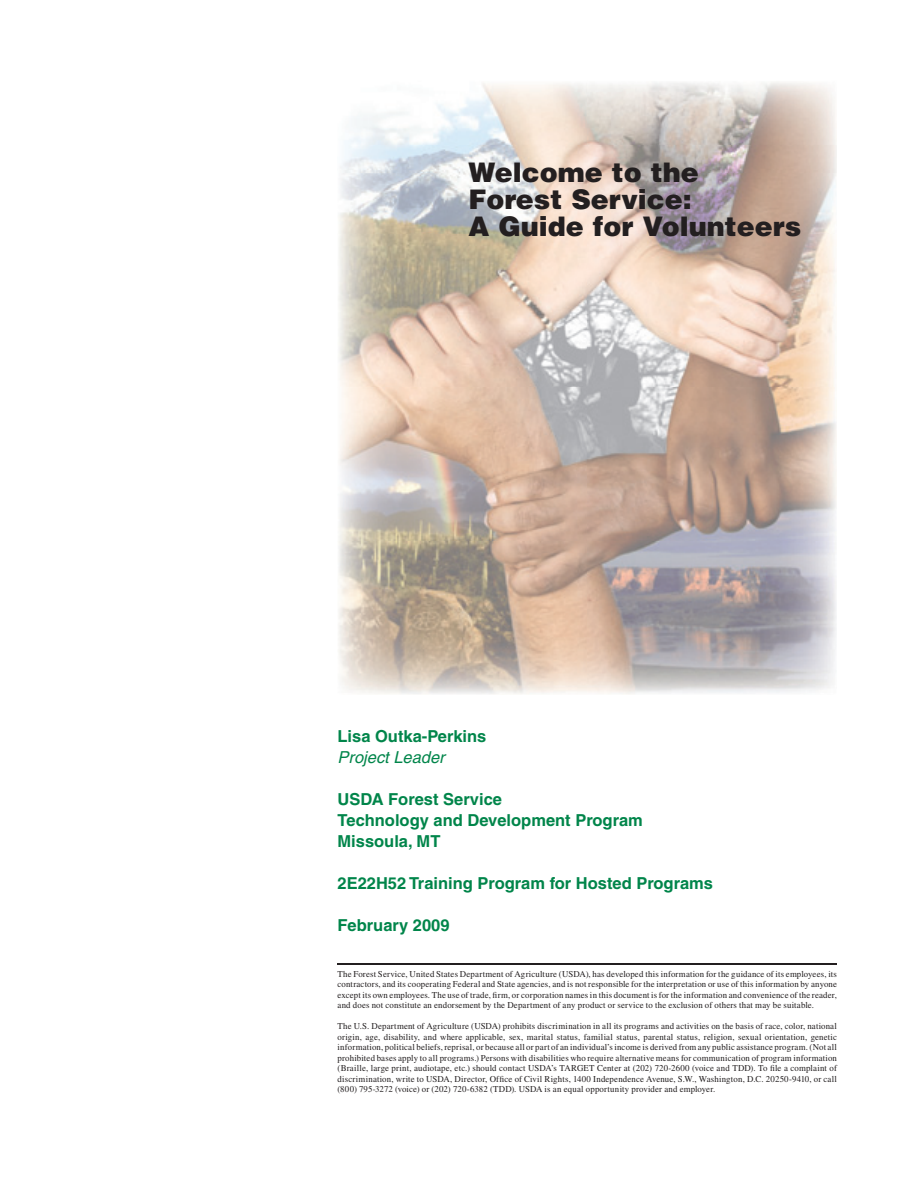
<style>
.page{position:relative;width:918px;height:1188px;background:#fff}
.page>*{position:absolute;margin:0;border:0;box-sizing:border-box;transform-origin:0 0}
.t1{font:900 27px/27px "Helvetica";color:#231f20}
.t2{font:700 16.5px/21px "Helvetica";color:#00854a}
.t3{font:italic 16.5px "Helvetica";color:#00854a}
.t4{font:9px/10.5px "Times LT Std";letter-spacing:.015em;color:#231f20;text-align:justify}
</style>
<div class="page">
<hr style="left:338px;top:963px;width:499px;height:2px;background:#231f20">
<img style="left:338px;top:82px;width:499px;height:612px">
<img style="left:338px;top:146px;width:499px;height:27px">
<h1 class="t1" style="left:468px;top:161px;width:335px">Welcome to the<br>Forest Service:<br>A Guide for Volunteers</h1>
<h2 class="t2" style="left:338px;top:727px;width:150px">Lisa Outka-Perkins</h2>
<h2 class="t3" style="left:338px;top:751px;width:112px">Project Leader</h2>
<h2 class="t2" style="left:338px;top:790px;width:307px">USDA Forest Service<br>Technology and Development Program<br>Missoula, MT</h2>
<h2 class="t2" style="left:338px;top:874px;width:377px">2E22H52 Training Program for Hosted Programs</h2>
<h2 class="t2" style="left:338px;top:916px;width:114px">February 2009</h2>
<p class="t4" style="left:338px;top:969px;width:501px">The Forest Service, United States Department of Agriculture (USDA), has developed this information for the guidance of its employees, its contractors, and its cooperating Federal and State agencies, and is not responsible for the interpretation or use of this information by anyone except its own employees. The use of trade, firm, or corporation names in this document is for the information and convenience of the reader, and does not constitute an endorsement by the Department of any product or service to the exclusion of others that may be suitable.</p>
<p class="t4" style="left:338px;top:1022px;width:501px">The U.S. Department of Agriculture (USDA) prohibits discrimination in all its programs and activities on the basis of race, color, national origin, age, disability, and where applicable, sex, marital status, familial status, parental status, religion, sexual orientation, genetic information, political beliefs, reprisal, or because all or part of an individual’s income is derived from any public assistance program. (Not all prohibited bases apply to all programs.) Persons with disabilities who require alternative means for communication of program information (Braille, large print, audiotape, etc.) should contact USDA’s TARGET Center at (202) 720-2600 (voice and TDD). To file a complaint of discrimination, write to USDA, Director, Office of Civil Rights, 1400 Independence Avenue, S.W., Washington, D.C. 20250-9410, or call (800) 795-3272 (voice) or (202) 720-6382 (TDD). USDA is an equal opportunity provider and employer.</p>
</div>
